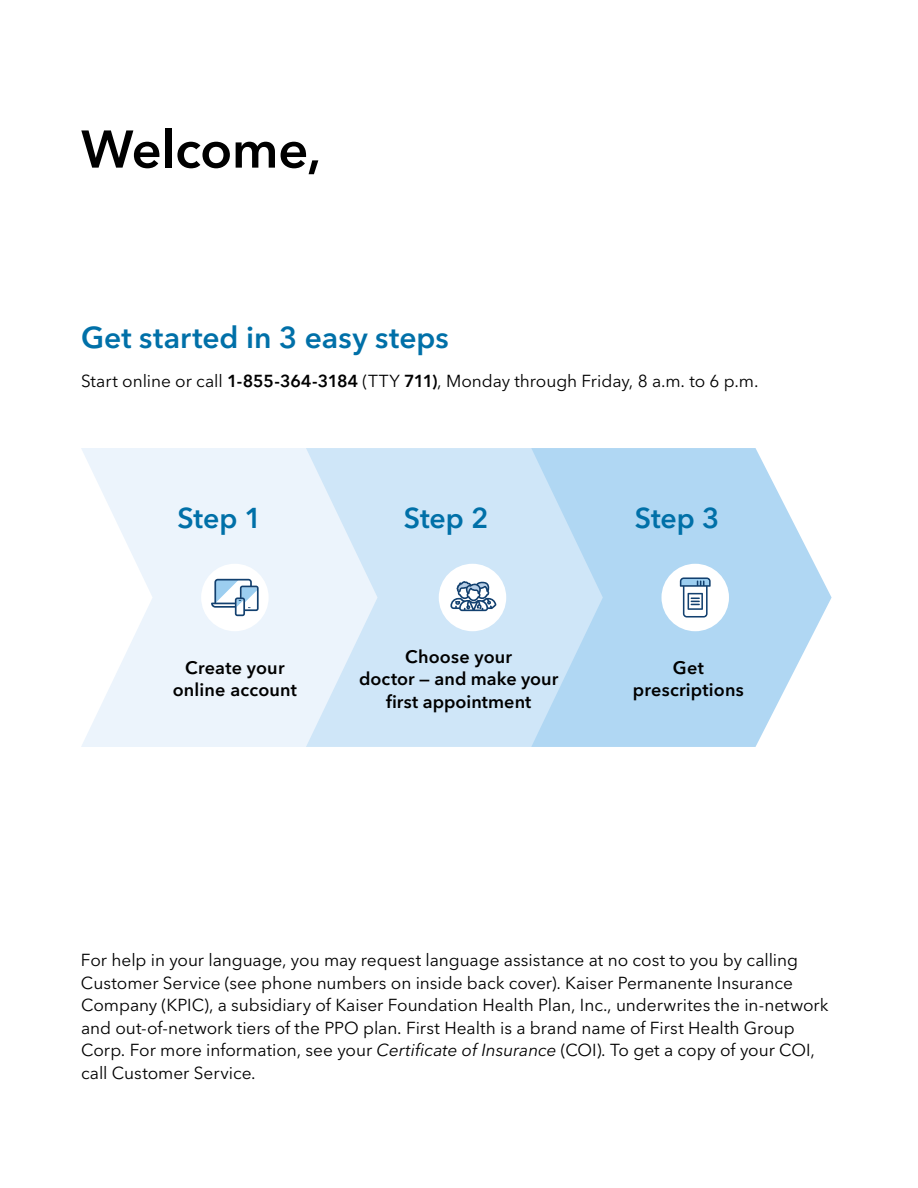
<style>
.page{position:relative;width:918px;height:1188px;background:#fff}
.page>*{position:absolute;margin:0;border:0;box-sizing:border-box;transform-origin:0 0}
.t1{font:600 52.5px "Avenir Next LT Pro";letter-spacing:-.005em;color:#000}
.t2{font:600 30px "Avenir Next LT Pro";color:#0070a8}
.t3{font:600 28.5px "Avenir Next LT Pro";letter-spacing:-.005em;color:#0070a8}
.t4{font:600 18px/22.5px "Avenir Next LT Pro";letter-spacing:.01em;color:#000;text-align:center}
.t5{font:17.25px/22.5px "Avenir Next LT Pro";letter-spacing:-.005em;color:#000}
.s1{font-weight:600}
.s2{font-style:italic}
</style>
<div class="page">
<svg style="left:81px;top:448px;width:225px;height:299px;fill:#ecf4fc"></svg>
<svg style="left:306px;top:448px;width:225px;height:299px;background:#d4e8f8"></svg>
<svg style="left:531px;top:448px;width:301px;height:299px;background:#beddf5"></svg>
<div style="left:201px;top:564px;width:68px;height:67px;background:#fff;border-radius:50%"></div>
<svg style="left:211px;top:579px;width:48px;height:37px"></svg>
<div style="left:439px;top:564px;width:67px;height:67px;background:#fff;border-radius:50%"></div>
<svg style="left:450px;top:581px;width:46px;height:30px"></svg>
<div style="left:662px;top:564px;width:67px;height:67px;background:#fff;border-radius:50%"></div>
<svg style="left:680px;top:577px;width:31px;height:41px"></svg>
<p class="t1" style="left:81px;top:117px;width:241px">Welcome,</p>
<p class="t2" style="left:81px;top:319px;width:369px">Get started in 3 easy steps</p>
<p class="t5" style="left:81px;top:370px;width:679px">Start online or call <span class="s1">1-855-364-3184</span> (TTY <span class="s1">711)</span>, Monday through Friday, 8 a.m. to 6 p.m.</p>
<p class="t3" style="left:177px;top:500px;width:86px">Step 1</p>
<p class="t4" style="left:173px;top:656px;width:126px">Create your online account</p>
<p class="t3" style="left:404px;top:500px;width:86px">Step 2</p>
<p class="t4" style="left:359px;top:645px;width:201px">Choose your<br>doctor — and make your first appointment</p>
<p class="t3" style="left:635px;top:500px;width:86px">Step 3</p>
<p class="t4" style="left:633px;top:656px;width:113px">Get prescriptions</p>
<p class="t5" style="left:81px;top:949px;width:749px">For help in your language, you may request language assistance at no cost to you by calling Customer Service (see phone numbers on inside back cover). Kaiser Permanente Insurance Company (KPIC), a subsidiary of Kaiser Foundation Health Plan, Inc., underwrites the in-network and out-of-network tiers of the PPO plan. First Health is a brand name of First Health Group Corp. For more information, see your <span class="s2">Certificate of Insurance</span> (COI). To get a copy of your COI, call Customer Service.</p>
</div>
